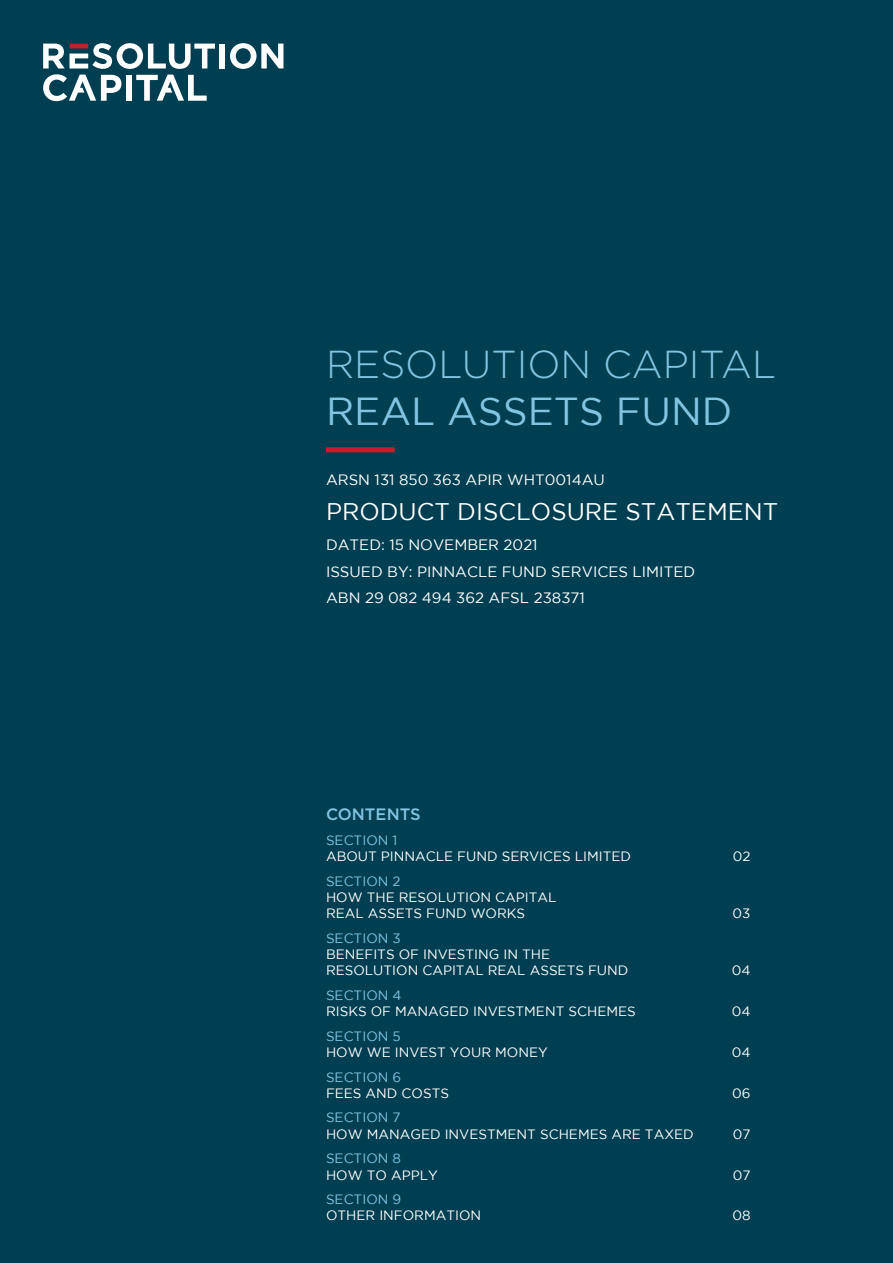
<style>
.page{position:relative;width:893px;height:1263px;background:#003e52}
.page>*{position:absolute;margin:0;border:0;box-sizing:border-box;transform-origin:0 0}
.t1{font:300 39px "Gotham";color:#81c5e2}
.t2{font:39px "Gotham";color:#81c5e2}
.t3{font:24px "Gotham";color:#fff}
.t4{font:500 16.5px "Gotham";color:#81c5e2}
.t5{font:15px/26.5px "Gotham";color:#fff}
.t6{font:13.5px/16.2px "Gotham";color:#fff}
.t7{font:13.5px "Gotham";color:#81c5e2}
</style>
<div class="page">
<div style="left:219px;top:44px;width:6px;height:24px;background:#fff"></div>
<svg style="left:230px;top:43px;width:53px;height:26px"></svg>
<svg style="left:43px;top:43px;width:172px;height:58px"></svg>
<div style="left:326px;top:447px;width:69px;height:5px;background:#c61c2c"></div>
<h1 class="t1" style="left:326px;top:343px;width:452px">RESOLUTION CAPITAL</h1>
<h1 class="t2" style="left:326px;top:390px;width:408px">REAL ASSETS FUND</h1>
<p class="t5" style="left:326px;top:466px;width:280px">ARSN 131 850 363 APIR WHT0014AU</p>
<h2 class="t3" style="left:326px;top:499px;width:454px">PRODUCT DISCLOSURE STATEMENT</h2>
<p class="t5" style="left:326px;top:532px;width:371px">DATED: 15 NOVEMBER 2021<br>ISSUED BY: PINNACLE FUND SERVICES LIMITED<br>ABN 29 082 494 362 AFSL 238371</p>
<p class="t4" style="left:326px;top:805px;width:96px">CONTENTS</p>
<p class="t7" style="left:326px;top:832px;width:73px">SECTION 1</p>
<p class="t6" style="left:326px;top:848px;width:307px">ABOUT PINNACLE FUND SERVICES LIMITED</p>
<p class="t6" style="left:733px;top:848px;width:19px">02</p>
<p class="t7" style="left:326px;top:873px;width:76px">SECTION 2</p>
<p class="t6" style="left:326px;top:889px;width:232px">HOW THE RESOLUTION CAPITAL<br>REAL ASSETS FUND WORKS</p>
<p class="t6" style="left:733px;top:905px;width:19px">03</p>
<p class="t7" style="left:326px;top:930px;width:76px">SECTION 3</p>
<p class="t6" style="left:326px;top:946px;width:304px">BENEFITS OF INVESTING IN THE<br>RESOLUTION CAPITAL REAL ASSETS FUND</p>
<p class="t6" style="left:732px;top:962px;width:20px">04</p>
<p class="t7" style="left:326px;top:987px;width:77px">SECTION 4</p>
<p class="t6" style="left:326px;top:1003px;width:311px">RISKS OF MANAGED INVESTMENT SCHEMES</p>
<p class="t6" style="left:732px;top:1003px;width:20px">04</p>
<p class="t7" style="left:326px;top:1028px;width:76px">SECTION 5</p>
<p class="t6" style="left:326px;top:1044px;width:223px">HOW WE INVEST YOUR MONEY</p>
<p class="t6" style="left:732px;top:1044px;width:20px">04</p>
<p class="t7" style="left:326px;top:1069px;width:77px">SECTION 6</p>
<p class="t6" style="left:326px;top:1085px;width:125px">FEES AND COSTS</p>
<p class="t6" style="left:732px;top:1085px;width:20px">06</p>
<p class="t7" style="left:326px;top:1110px;width:76px">SECTION 7</p>
<p class="t6" style="left:326px;top:1125px;width:369px">HOW MANAGED INVESTMENT SCHEMES ARE TAXED</p>
<p class="t6" style="left:733px;top:1125px;width:19px">07</p>
<p class="t7" style="left:326px;top:1151px;width:77px">SECTION 8</p>
<p class="t6" style="left:326px;top:1166px;width:113px">HOW TO APPLY</p>
<p class="t6" style="left:733px;top:1166px;width:19px">07</p>
<p class="t7" style="left:326px;top:1192px;width:77px">SECTION 9</p>
<p class="t6" style="left:326px;top:1207px;width:157px">OTHER INFORMATION</p>
<p class="t6" style="left:732px;top:1207px;width:20px">08</p>
</div>
